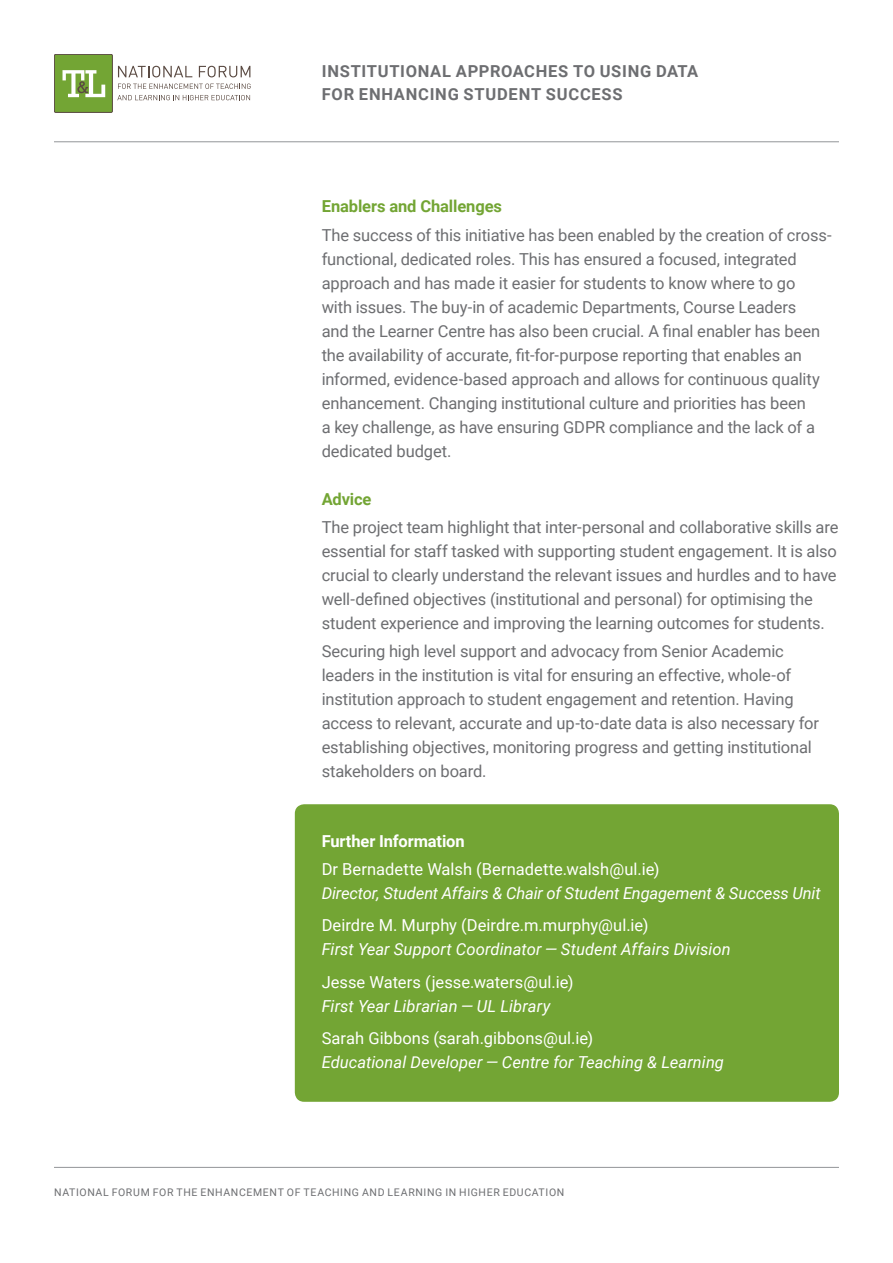
<style>
.page{position:relative;width:893px;height:1263px;background:#fff}
.page>*{position:absolute;margin:0;border:0;box-sizing:border-box;transform-origin:0 0}
.t1{font:16.5px/24px "Roboto";letter-spacing:-.01em;color:#6d6e71}
.t2{font:italic 16.5px "Roboto";color:#fff}
.t3{font:16.5px "Roboto";color:#fff}
.t4{font:700 16.5px/22.5px "Roboto";letter-spacing:.045em;color:#6d6e71}
.t5{font:700 16.5px "Roboto";letter-spacing:-.005em;color:#73a534}
.t6{font:700 16.5px "Roboto";letter-spacing:-.005em;color:#fff}
.t7{font:10.5px "Roboto";letter-spacing:.06em;color:#6d6e71}
</style>
<div class="page">
<hr style="left:54px;top:1167px;width:785px;height:1px;background:#939598">
<div style="left:54px;top:54px;width:58px;height:58px;background:#73a534"></div>
<div style="left:54px;top:54px;width:59px;height:59px;border:1px solid #5a4a42"></div>
<svg style="left:63px;top:70px;width:42px;height:27px"></svg>
<svg style="left:118px;top:84px;width:133px;height:5px"></svg>
<svg style="left:117px;top:95px;width:133px;height:5px"></svg>
<svg style="left:118px;top:66px;width:74px;height:11px"></svg>
<svg style="left:199px;top:66px;width:51px;height:11px"></svg>
<div style="left:295px;top:804px;width:544px;height:298px;background:#73a534;border-radius:9px"></div>
<hr style="left:54px;top:142px;width:785px;height:1px;background:#939598">
<p class="t4" style="left:322px;top:60px;width:378px">INSTITUTIONAL APPROACHES TO USING DATA<br>FOR ENHANCING STUDENT SUCCESS</p>
<p class="t5" style="left:322px;top:195px;width:182px">Enablers and Challenges</p>
<p class="t1" style="left:322px;top:222px;width:511px">The success of this initiative has been enabled by the creation of cross&shy;functional, dedicated roles. This has ensured a focused, integrated approach and has made it easier for students to know where to go<br>with issues. The buy-in of academic Departments, Course Leaders<br>and the Learner Centre has also been crucial. A final enabler has been the availability of accurate, fit-for-purpose reporting that enables an informed, evidence-based approach and allows for continuous quality enhancement. Changing institutional culture and priorities has been<br>a key challenge, as have ensuring GDPR compliance and the lack of a dedicated budget.</p>
<p class="t5" style="left:322px;top:487px;width:51px">Advice</p>
<p class="t1" style="left:322px;top:514px;width:518px">The project team highlight that inter-personal and collaborative skills are essential for staff tasked with supporting student engagement. It is also crucial to clearly understand the relevant issues and hurdles and to have well-defined objectives (institutional and personal) for optimising the student experience and improving the learning outcomes for students.</p>
<p class="t1" style="left:322px;top:639px;width:499px">Securing high level support and advocacy from Senior Academic leaders in the institution is vital for ensuring an effective, whole-of institution approach to student engagement and retention. Having access to relevant, accurate and up-to-date data is also necessary for establishing objectives, monitoring progress and getting institutional stakeholders on board.</p>
<p class="t6" style="left:322px;top:829px;width:145px">Further Information</p>
<p class="t3" style="left:322px;top:857px;width:339px">Dr Bernadette Walsh (Bernadette.walsh@ul.ie)</p>
<p class="t2" style="left:322px;top:881px;width:500px">Director, Student Affairs &amp; Chair of Student Engagement &amp; Success Unit</p>
<p class="t3" style="left:322px;top:914px;width:328px">Deirdre M. Murphy (Deirdre.m.murphy@ul.ie)</p>
<p class="t2" style="left:322px;top:938px;width:411px">First Year Support Coordinator — Student Affairs Division</p>
<p class="t3" style="left:322px;top:970px;width:253px">Jesse Waters (jesse.waters@ul.ie)</p>
<p class="t2" style="left:322px;top:994px;width:230px">First Year Librarian — UL Library</p>
<p class="t3" style="left:322px;top:1027px;width:273px">Sarah Gibbons (sarah.gibbons@ul.ie)</p>
<p class="t2" style="left:322px;top:1051px;width:404px">Educational Developer — Centre for Teaching &amp; Learning</p>
<p class="t7" style="left:54px;top:1185px;width:512px">NATIONAL FORUM FOR THE ENHANCEMENT OF TEACHING AND LEARNING IN HIGHER EDUCATION</p>
</div>
